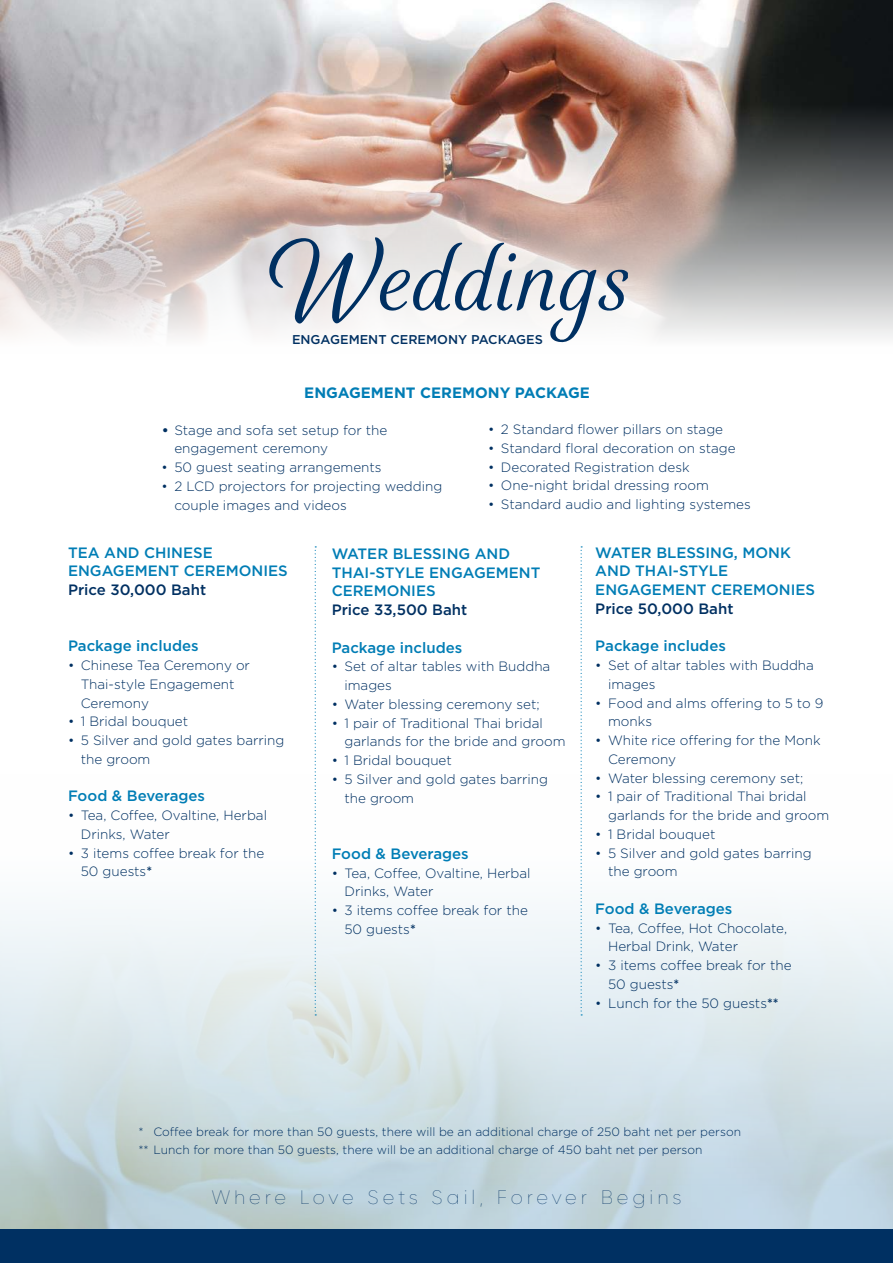
<style>
.page{position:relative;width:893px;height:1263px;background:#fff}
.page>*{position:absolute;margin:0;border:0;box-sizing:border-box;transform-origin:0 0}
.t1{font:100 19.5px "Gilroy";letter-spacing:.2em;color:#003062}
.t2{font:500 15px/18.8px "Gotham";color:#007db5}
.t3{font:500 15px "Gotham";color:#003062}
.t4{font:700 15px "Gotham";color:#007db5}
.t5{font:300 13.5px/18.8px "Gotham";color:#003062}
.t6{font:500 12.75px "Gotham";color:#003062}
.t7{font:300 12px/18px "Gotham";color:#003062}
.s1{font-size:16.5px}
.s2{font-weight:500}
</style>
<div class="page">
<img style="left:0;top:725px;width:893px;height:505px">
<div style="left:0;top:1230px;width:893px;height:33px;background:#003062"></div>
<img style="left:0;top:0;width:893px;height:338px">
<svg style="left:268px;top:237px;width:360px;height:106px"></svg>
<svg style="left:581px;top:546px;width:1px;height:469px"></svg>
<svg style="left:315px;top:546px;width:1px;height:469px"></svg>
<p class="t6" style="left:292px;top:331px;width:252px">ENGAGEMENT CEREMONY PACKAGES</p>
<p class="t4" style="left:304px;top:383px;width:287px">ENGAGEMENT CEREMONY PACKAGE</p>
<p class="t5" style="left:488px;top:420px;width:237px">• 2 Standard flower pillars on stage</p>
<p class="t5" style="left:488px;top:438px;width:249px">• Standard floral decoration on stage</p>
<p class="t5" style="left:488px;top:457px;width:203px">• Decorated Registration desk</p>
<p class="t5" style="left:488px;top:476px;width:222px">• One-night bridal dressing room</p>
<p class="t5" style="left:488px;top:495px;width:264px">• Standard audio and lighting systemes</p>
<p class="t5" style="left:174px;top:420px;width:215px;text-indent:-13px"><span class="s1">•</span> Stage and sofa set setup for the engagement ceremony</p>
<p class="t5" style="left:162px;top:457px;width:222px">• 50 guest seating arrangements</p>
<p class="t5" style="left:174px;top:476px;width:269px;text-indent:-13px">• 2 LCD projectors for projecting wedding couple images and videos</p>
<p class="t2" style="left:68px;top:543px;width:221px">TEA AND CHINESE<br>ENGAGEMENT CEREMONIES</p>
<p class="t3" style="left:68px;top:580px;width:140px">Price 30,000 Baht</p>
<p class="t2" style="left:595px;top:543px;width:221px">WATER BLESSING, MONK<br>AND THAI-STYLE<br>ENGAGEMENT CEREMONIES</p>
<p class="t3" style="left:595px;top:599px;width:140px">Price 50,000 Baht</p>
<p class="t2" style="left:595px;top:636px;width:132px">Package includes</p>
<p class="t5" style="left:608px;top:656px;width:207px;text-indent:-13px">• Set of altar tables with Buddha images</p>
<p class="t5" style="left:608px;top:693px;width:217px;text-indent:-13px">• Food and alms offering to 5 to 9 monks</p>
<p class="t5" style="left:608px;top:731px;width:214px;text-indent:-13px">• White rice offering for the Monk<br>Ceremony</p>
<p class="t5" style="left:595px;top:768px;width:210px">• Water blessing ceremony set;</p>
<p class="t5" style="left:608px;top:787px;width:223px;text-indent:-13px">• 1 pair of Traditional Thai bridal garlands for the bride and groom</p>
<p class="t5" style="left:595px;top:824px;width:122px">• 1 Bridal bouquet</p>
<p class="t5" style="left:608px;top:843px;width:205px;text-indent:-13px">• 5 Silver and gold gates barring the groom</p>
<p class="t2" style="left:595px;top:899px;width:139px">Food &amp; Beverages</p>
<p class="t5" style="left:608px;top:918px;width:181px;text-indent:-13px">• Tea, Coffee, Hot Chocolate,<br>Herbal Drink, Water</p>
<p class="t5" style="left:608px;top:956px;width:185px;text-indent:-13px">• 3 items coffee break for the<br>50 guests<span class="s2">*</span></p>
<p class="t5" style="left:595px;top:993px;width:185px">• Lunch for the 50 guests<span class="s2">**</span></p>
<p class="t2" style="left:332px;top:544px;width:210px">WATER BLESSING AND<br>THAI-STYLE ENGAGEMENT<br>CEREMONIES</p>
<p class="t3" style="left:332px;top:600px;width:137px">Price 33,500 Baht</p>
<p class="t2" style="left:332px;top:638px;width:132px">Package includes</p>
<p class="t5" style="left:344px;top:657px;width:207px;text-indent:-13px">• Set of altar tables with Buddha images</p>
<p class="t5" style="left:332px;top:694px;width:210px">• Water blessing ceremony set;</p>
<p class="t5" style="left:344px;top:713px;width:223px;text-indent:-13px">• 1 pair of Traditional Thai bridal garlands for the bride and groom</p>
<p class="t5" style="left:332px;top:751px;width:122px">• 1 Bridal bouquet</p>
<p class="t5" style="left:344px;top:769px;width:205px;text-indent:-13px">• 5 Silver and gold gates barring the groom</p>
<p class="t2" style="left:68px;top:636px;width:132px">Package includes</p>
<p class="t5" style="left:81px;top:656px;width:171px;text-indent:-13px">• Chinese Tea Ceremony or<br>Thai-style Engagement<br>Ceremony</p>
<p class="t5" style="left:68px;top:712px;width:122px">• 1 Bridal bouquet</p>
<p class="t5" style="left:81px;top:731px;width:205px;text-indent:-13px">• 5 Silver and gold gates barring the groom</p>
<p class="t2" style="left:68px;top:786px;width:139px">Food &amp; Beverages</p>
<p class="t5" style="left:81px;top:806px;width:188px;text-indent:-13px">• Tea, Coffee, Ovaltine, Herbal<br>Drinks, Water</p>
<p class="t5" style="left:81px;top:843px;width:185px;text-indent:-13px">• 3 items coffee break for the<br>50 guests<span class="s2">*</span></p>
<p class="t2" style="left:332px;top:844px;width:139px">Food &amp; Beverages</p>
<p class="t5" style="left:344px;top:863px;width:188px;text-indent:-13px">• Tea, Coffee, Ovaltine, Herbal<br>Drinks, Water</p>
<p class="t5" style="left:344px;top:901px;width:185px;text-indent:-13px">• 3 items coffee break for the<br>50 guests<span class="s2">*</span></p>
<p class="t7" style="left:138px;top:1122px;width:604px">* Coffee break for more than 50 guests, there will be an additional charge of 250 baht net per person ** Lunch for more than 50 guests, there will be an additional charge of 450 baht net per person</p>
<h1 class="t1" style="left:211px;top:1185px;width:472px">Where Love Sets Sail, Forever Begins</h1>
</div>
